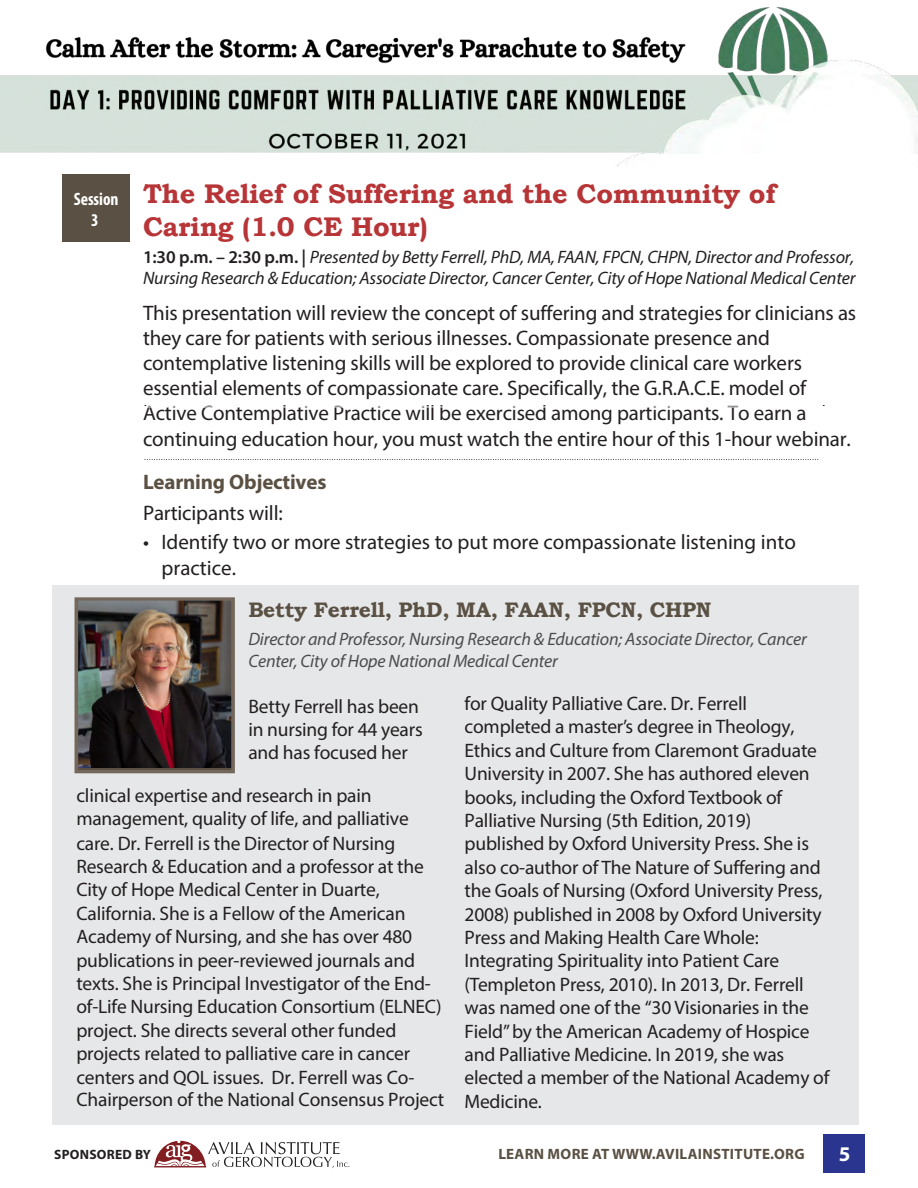
<style>
.page{position:relative;width:918px;height:1188px;background:#fff}
.page>*{position:absolute;margin:0;border:0;box-sizing:border-box;transform-origin:0 0}
.t1{font:700 27px/33px "Bookman Old Style";letter-spacing:-.01em;color:#b73437}
.t2{font:21px/25.2px "Myriad Pro";letter-spacing:-.01em;color:#231f20}
.t3{font:700 21px/30.8px "Myriad Pro";letter-spacing:-.01em;color:#5a5043}
.Speaker_Title{font:700 21px "Bookman Old Style";letter-spacing:-.01em;color:#5a5043}
.t4{font:700 21px "Myriad Pro";color:#fff}
.Speaker_Paragraphs{font:19.5px/23.4px "Myriad Pro";letter-spacing:-.01em;color:#231f20}
.t5{font:italic 18px/21.5px "Myriad Pro";letter-spacing:-.01em;color:#231f20}
.Speaker_Title-2{font:italic 18px/21.6px "Myriad Pro";letter-spacing:-.01em;color:#4b4c4d}
.Description_Text{font:700 condensed 18px "Myriad Pro";letter-spacing:-.005em;color:#fff}
.t6{font:700 15px "Myriad Pro";letter-spacing:.02em;color:#5a5043}
.t7{font:700 13.5px "Myriad Pro";letter-spacing:.02em;color:#231f20}
.s1{font-style:inherit}
.s2{font-weight:600;font-style:normal}
.s3{font-weight:400;color:#231f20}
</style>
<div class="page">
<div style="left:62px;top:174px;width:68px;height:67px;background:#5a5043"></div>
<svg style="left:154px;top:1141px;width:195px;height:27px"></svg>
<div style="left:824px;top:1134px;width:42px;height:39px;background:#29358f"></div>
<svg style="left:145px;top:459px;width:674px;height:1px"></svg>
<div style="left:53px;top:586px;width:806px;height:539px;background:#e6e7e9"></div>
<img style="left:79px;top:601px;width:152px;height:167px">
<div style="left:75px;top:597px;width:160px;height:176px;border:3px solid #74685c"></div>
<img style="left:0;top:7px;width:918px;height:159px">
<p class="Description_Text" style="left:74px;top:187px;width:46px">Session</p>
<p class="Description_Text" style="left:91px;top:208px;width:9px">3</p>
<h1 class="t1" style="left:143px;top:177px;width:634px">The Relief of Suffering and the Community of<br>Caring (1.0 <span class="s1">CE Hour</span>)</h1>
<p class="t5" style="left:143px;top:246px;width:714px"><span class="s2">1:30 p.m. – 2:30 p.m. |</span> Presented by Betty Ferrell, PhD, MA, FAAN, FPCN, CHPN, Director and Professor,<br>Nursing Research &amp; Education; Associate Director, Cancer Center, City of Hope National Medical Center</p>
<p class="t2" style="left:143px;top:300px;width:715px">This presentation will review the concept of suffering and strategies for clinicians as they care for patients with serious illnesses. Compassionate presence and contemplative listening skills will be explored to provide clinical care workers essential elements of compassionate care. Specifically, the G.R.A.C.E. model of Active Contemplative Practice will be exercised among participants. To earn a continuing education hour, you must watch the entire hour of this 1-hour webinar.</p>
<p class="t3" style="left:143px;top:466px;width:185px">Learning Objectives<br><span class="s3">Participants will:</span></p>
<p class="t2" style="left:162px;top:529px;width:636px;text-indent:-19px">• Identify two or more strategies to put more compassionate listening into practice.</p>
<p class="Speaker_Title" style="left:248px;top:594px;width:465px">Betty Ferrell, PhD, MA, FAAN, FPCN, CHPN</p>
<p class="Speaker_Title-2" style="left:248px;top:628px;width:560px">Director and Professor, Nursing Research &amp; Education; Associate Director, Cancer<br>Center, City of Hope National Medical Center</p>
<p class="Speaker_Paragraphs" style="left:248px;top:694px;width:176px">Betty Ferrell has been in nursing for 44 years and has focused her</p>
<p class="Speaker_Paragraphs" style="left:76px;top:783px;width:369px">clinical expertise and research in pain management, quality of life, and palliative care. Dr. Ferrell is the Director of Nursing Research &amp; Education and a professor at the City of Hope Medical Center in Duarte, California. She is a Fellow of the American Academy of Nursing, and she has over 480 publications in peer-reviewed journals and texts. She is Principal Investigator of the End&shy;of-Life Nursing Education Consortium (ELNEC) project. She directs several other funded projects related to palliative care in cancer centers and QOL issues. Dr. Ferrell was Co-Chairperson of the National Consensus Project</p>
<p class="Speaker_Paragraphs" style="left:465px;top:692px;width:366px">for Quality Palliative Care. Dr. Ferrell completed a master’s degree in Theology, Ethics and Culture from Claremont Graduate University in 2007. She has authored eleven books, including the Oxford Textbook of Palliative Nursing (5th Edition, 2019) published by Oxford University Press. She is also co-author of The Nature of Suffering and the Goals of Nursing (Oxford University Press, 2008) published in 2008 by Oxford University Press and Making Health Care Whole:<br>Integrating Spirituality into Patient Care (Templeton Press, 2010). In 2013, Dr. Ferrell was named one of the “30 Visionaries in the Field” by the American Academy of Hospice and Palliative Medicine. In 2019, she was elected a member of the National Academy of Medicine.</p>
<p class="t7" style="left:54px;top:1145px;width:98px">SPONSORED BY</p>
<p class="t6" style="left:498px;top:1144px;width:308px">LEARN MORE AT WWW.AVILAINSTITUTE.ORG</p>
<p class="t4" style="left:839px;top:1141px;width:13px">5</p>
</div>
